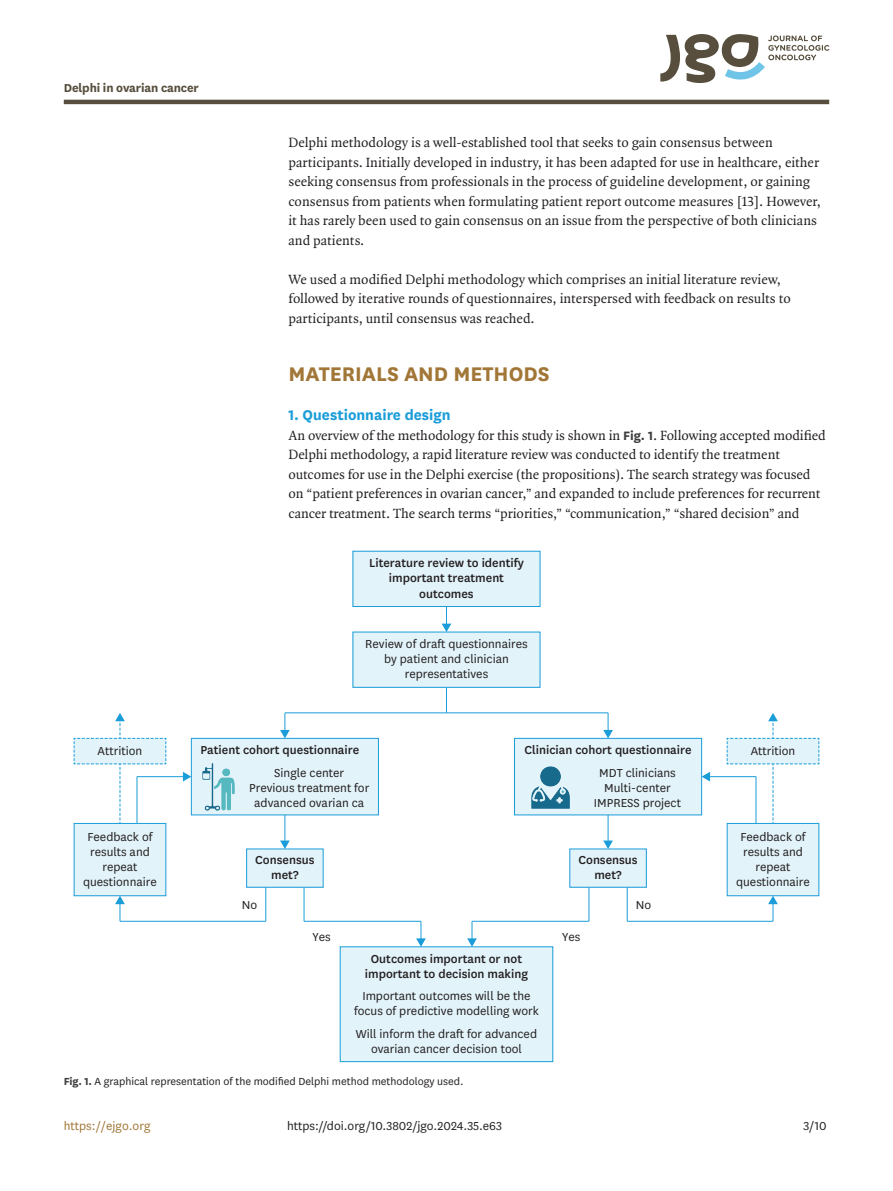
<style>
.page{position:relative;width:893px;height:1191px;background:#fff}
.page>*{position:absolute;margin:0;border:0;box-sizing:border-box;transform-origin:0 0}
.body_title1{font:700 23.1px "National";color:#a17636}
.body_title2_stacked{font:700 16.5px "National";color:#1b9dd9}
.body_p{font:14.25px/19.5px "Quadraat OT";color:#231f20}
.body_p_first{font:14.25px/19.5px "Quadraat OT";letter-spacing:-.005em;color:#231f20}
.doi_running_footer{font:13.5px/15px "National";color:#231f20;text-align:center}
.t1{font:500 13.5px/15px "National";color:#231f20;text-align:center}
.alt-title-type{font:700 13.5px "National";letter-spacing:-.01em;color:#574e3d}
.t2{font:13.5px "National";color:#a17636}
.fig_caption{font:12px "National";color:#231f20}
.s1{font-family:"National";font-weight:700;color:#3e3e3f}
.s2{font-weight:400}
.s3{font-weight:700;color:#3e3e3f}
</style>
<div class="page">
<hr style="left:64px;top:100px;width:765px;height:4px;background:#574e3d">
<svg style="left:660px;top:34px;width:169px;height:49px"></svg>
<div style="left:191px;top:738px;width:187px;height:77px;background:#e2f3fa"></div>
<div style="left:191px;top:738px;width:188px;height:77px;border:1px solid #1b9dd9"></div>
<div style="left:353px;top:551px;width:187px;height:55px;background:#e2f3fa"></div>
<div style="left:353px;top:551px;width:187px;height:56px;border:1px solid #1b9dd9"></div>
<div style="left:353px;top:632px;width:187px;height:55px;background:#e2f3fa"></div>
<div style="left:74px;top:823px;width:92px;height:72px;background:#e2f3fa"></div>
<div style="left:74px;top:823px;width:92px;height:73px;border:1px solid #1b9dd9"></div>
<div style="left:727px;top:823px;width:92px;height:72px;background:#e2f3fa"></div>
<div style="left:727px;top:823px;width:92px;height:73px;border:1px solid #1b9dd9"></div>
<div style="left:247px;top:849px;width:76px;height:38px;background:#e2f3fa"></div>
<hr style="left:304px;top:921px;width:117px;height:1px;background:#1b9dd9">
<hr style="left:120px;top:921px;width:146px;height:1px;background:#1b9dd9">
<hr style="left:627px;top:921px;width:146px;height:1px;background:#1b9dd9">
<hr style="left:472px;top:921px;width:117px;height:1px;background:#1b9dd9">
<hr style="left:285px;top:712px;width:323px;height:1px;background:#1b9dd9">
<svg style="left:442px;top:606px;width:9px;height:26px"></svg>
<svg style="left:446px;top:687px;width:1px;height:26px"></svg>
<svg style="left:280px;top:713px;width:10px;height:25px"></svg>
<svg style="left:603px;top:713px;width:10px;height:25px"></svg>
<svg style="left:280px;top:815px;width:10px;height:34px"></svg>
<svg style="left:603px;top:815px;width:10px;height:33px"></svg>
<hr style="left:304px;top:887px;width:1px;height:34px;background:#1b9dd9">
<hr style="left:265px;top:887px;width:1px;height:34px;background:#1b9dd9">
<div style="left:570px;top:849px;width:76px;height:38px;background:#e2f3fa"></div>
<hr style="left:627px;top:887px;width:1px;height:34px;background:#1b9dd9">
<hr style="left:589px;top:887px;width:1px;height:34px;background:#1b9dd9">
<svg style="left:115px;top:895px;width:10px;height:26px"></svg>
<svg style="left:73px;top:713px;width:94px;height:110px"></svg>
<hr style="left:137px;top:776px;width:47px;height:1px;background:#1b9dd9">
<svg style="left:183px;top:772px;width:8px;height:9px"></svg>
<hr style="left:709px;top:776px;width:47px;height:1px;background:#1b9dd9">
<svg style="left:702px;top:772px;width:8px;height:9px"></svg>
<svg style="left:726px;top:713px;width:94px;height:110px"></svg>
<svg style="left:467px;top:921px;width:10px;height:25px"></svg>
<svg style="left:416px;top:921px;width:10px;height:25px"></svg>
<svg style="left:768px;top:895px;width:10px;height:26px"></svg>
<div style="left:340px;top:946px;width:213px;height:115px;background:#e2f3fa"></div>
<div style="left:340px;top:946px;width:213px;height:116px;border:1px solid #1b9dd9"></div>
<div style="left:514px;top:738px;width:188px;height:77px;background:#e2f3fa"></div>
<div style="left:514px;top:738px;width:188px;height:77px;border:1px solid #1b9dd9"></div>
<img style="left:203px;top:763px;width:31px;height:47px">
<img style="left:531px;top:766px;width:38px;height:42px">
<p class="alt-title-type" style="left:64px;top:78px;width:137px">Delphi in ovarian cancer</p>
<p class="body_p" style="left:289px;top:133px;width:534px">Delphi methodology is a well-established tool that seeks to gain consensus between participants. Initially developed in industry, it has been adapted for use in healthcare, either seeking consensus from professionals in the process of guideline development, or gaining consensus from patients when formulating patient report outcome measures [13]. However, it has rarely been used to gain consensus on an issue from the perspective of both clinicians and patients.</p>
<p class="body_p" style="left:289px;top:269px;width:504px">We used a modified Delphi methodology which comprises an initial literature review, followed by iterative rounds of questionnaires, interspersed with feedback on results to participants, until consensus was reached.</p>
<p class="body_title1" style="left:289px;top:358px;width:263px">MATERIALS AND METHODS</p>
<p class="body_title2_stacked" style="left:289px;top:403px;width:164px">1. Questionnaire design</p>
<p class="body_p_first" style="left:289px;top:425px;width:539px">An overview of the methodology for this study is shown in <span class="s1">Fig. 1</span>. Following accepted modified Delphi methodology, a rapid literature review was conducted to identify the treatment outcomes for use in the Delphi exercise (the propositions). The search strategy was focused on “patient preferences in ovarian cancer,” and expanded to include preferences for recurrent cancer treatment. The search terms “priorities,” “communication,” “shared decision” and</p>
<p class="t1" style="left:369px;top:555px;width:156px">Literature review to identify important treatment outcomes</p>
<p class="doi_running_footer" style="left:365px;top:636px;width:164px">Review of draft questionnaires by patient and clinician representatives</p>
<p class="t1" style="left:274px;top:737px;width:86px;line-height:22.6px;text-align:left;text-indent:-74px">Patient cohort questionnaire<br><span class="s2">Single center</span></p>
<p class="doi_running_footer" style="left:249px;top:779px;width:122px">Previous treatment for advanced ovarian ca</p>
<p class="t1" style="left:599px;top:737px;width:94px;line-height:22.6px;text-align:left;text-indent:-75px">Clinician cohort questionnaire<br><span class="s2">MDT clinicians</span></p>
<p class="doi_running_footer" style="left:594px;top:779px;width:89px">Multi-center<br>IMPRESS project</p>
<p class="doi_running_footer" style="left:98px;top:742px;width:46px">Attrition</p>
<p class="doi_running_footer" style="left:751px;top:742px;width:46px">Attrition</p>
<p class="doi_running_footer" style="left:83px;top:828px;width:75px">Feedback of results and repeat questionnaire</p>
<p class="doi_running_footer" style="left:736px;top:828px;width:75px">Feedback of results and repeat questionnaire</p>
<p class="t1" style="left:255px;top:851px;width:61px">Consensus met?</p>
<p class="t1" style="left:578px;top:851px;width:61px">Consensus met?</p>
<p class="doi_running_footer" style="left:242px;top:897px;width:17px">No</p>
<p class="doi_running_footer" style="left:636px;top:897px;width:17px">No</p>
<p class="doi_running_footer" style="left:313px;top:928px;width:20px">Yes</p>
<p class="doi_running_footer" style="left:562px;top:928px;width:20px">Yes</p>
<p class="t1" style="left:365px;top:950px;width:165px">Outcomes important or not important to decision making</p>
<p class="doi_running_footer" style="left:354px;top:988px;width:186px">Important outcomes will be the focus of predictive modelling work</p>
<p class="doi_running_footer" style="left:356px;top:1025px;width:183px">Will inform the draft for advanced ovarian cancer decision tool</p>
<p class="fig_caption" style="left:64px;top:1073px;width:401px"><span class="s3">Fig. 1.</span> A graphical representation of the modified Delphi method methodology used.</p>
<p class="t2" style="left:64px;top:1116px;width:88px">https://ejgo.org</p>
<p class="doi_running_footer" style="left:287px;top:1117px;width:216px">https://doi.org/10.3802/jgo.2024.35.e63</p>
<p class="doi_running_footer" style="left:803px;top:1117px;width:25px">3/10</p>
</div>
